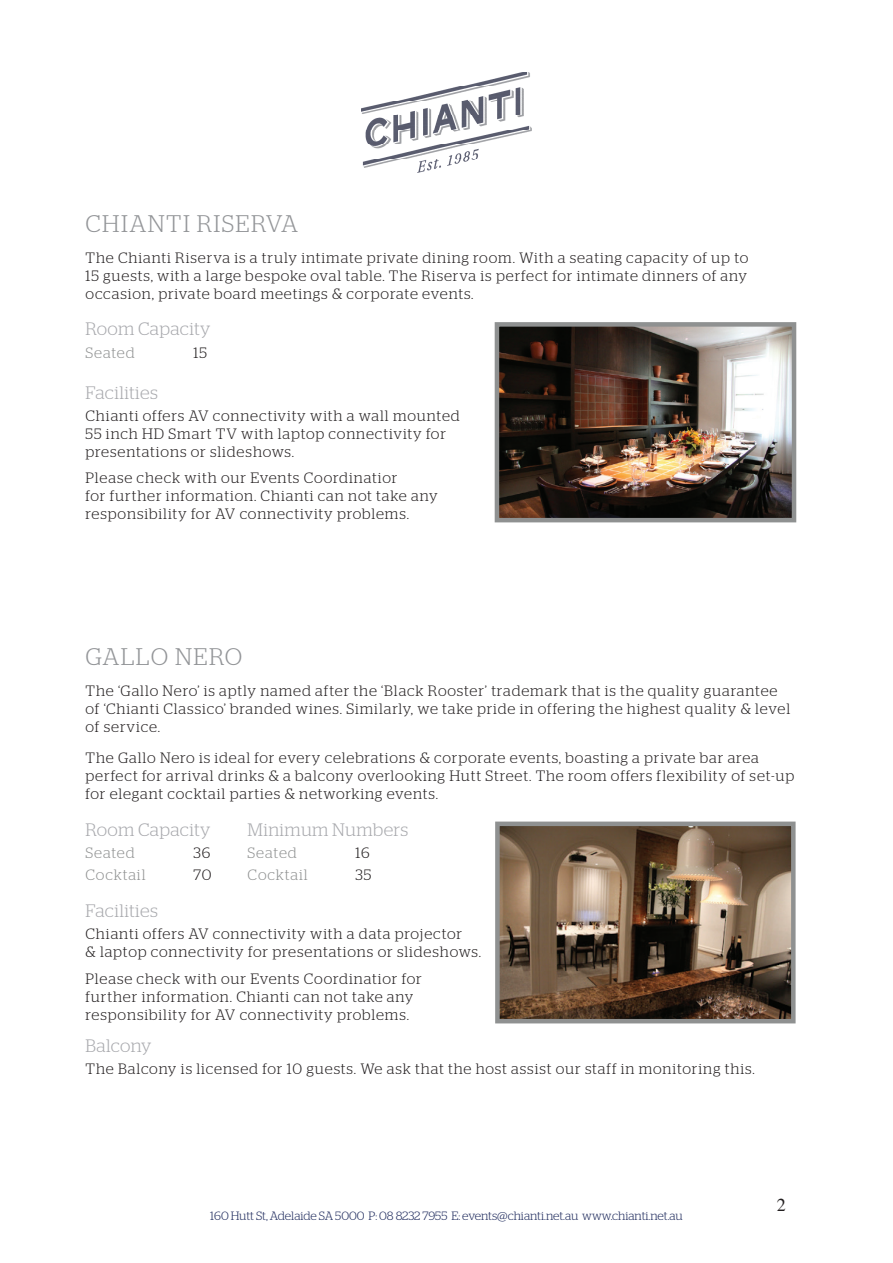
<style>
.page{position:relative;width:893px;height:1263px;background:#fff}
.page>*{position:absolute;margin:0;border:0;box-sizing:border-box;transform-origin:0 0}
.t1{font:300 24px "Stag";letter-spacing:.06em;color:#939598}
.t2{font:300 18px "Stag";letter-spacing:.02em;color:#a8a9ad}
.t3{font:18px "Times";color:#231f20}
.t4{font:300 15px/18px "Stag";letter-spacing:.06em;color:#231f20}
.t5{font:300 15px "Stag";letter-spacing:.06em;color:#8f9191}
.t6{font:300 12px "Stag";color:#1b275a}
</style>
<div class="page">
<img style="left:500px;top:826px;width:291px;height:192px">
<div style="left:495px;top:821px;width:301px;height:202px;border:4px solid #8f9191"></div>
<img style="left:500px;top:327px;width:291px;height:190px">
<div style="left:495px;top:322px;width:301px;height:200px;border:4px solid #8f9191"></div>
<img style="left:362px;top:72px;width:169px;height:101px">
<h1 class="t1" style="left:86px;top:210px;width:214px">CHIANTI RISERVA</h1>
<p class="t4" style="left:86px;top:248px;width:664px;text-align:justify">The Chianti Riserva is a truly intimate private dining room. With a seating capacity of up to 15 guests, with a large bespoke oval table. The Riserva is perfect for intimate dinners of any occasion, private board meetings &amp; corporate events.</p>
<p class="t2" style="left:86px;top:319px;width:126px">Room Capacity</p>
<p class="t5" style="left:86px;top:344px;width:51px">Seated</p>
<p class="t4" style="left:194px;top:343px;width:15px">15</p>
<p class="t2" style="left:86px;top:382px;width:74px">Facilities</p>
<p class="t4" style="left:86px;top:406px;width:376px">Chianti offers AV connectivity with a wall mounted<br>55 inch HD Smart TV with laptop connectivity for presentations or slideshows.</p>
<p class="t4" style="left:86px;top:469px;width:354px">Please check with our Events Coordinatior<br>for further information. Chianti can not take any responsibility for AV connectivity problems.</p>
<h1 class="t1" style="left:86px;top:643px;width:158px">GALLO NERO</h1>
<p class="t4" style="left:86px;top:682px;width:706px">The ‘Gallo Nero’ is aptly named after the ‘Black Rooster’ trademark that is the quality guarantee of ‘Chianti Classico’ branded wines. Similarly, we take pride in offering the highest quality &amp; level of service.</p>
<p class="t4" style="left:86px;top:748px;width:710px">The Gallo Nero is ideal for every celebrations &amp; corporate events, boasting a private bar area perfect for arrival drinks &amp; a balcony overlooking Hutt Street. The room offers flexibility of set-up for elegant cocktail parties &amp; networking events.</p>
<p class="t2" style="left:86px;top:819px;width:126px">Room Capacity</p>
<p class="t2" style="left:248px;top:819px;width:162px">Minimum Numbers</p>
<p class="t5" style="left:86px;top:844px;width:51px">Seated</p>
<p class="t4" style="left:194px;top:843px;width:18px">36</p>
<p class="t5" style="left:248px;top:844px;width:51px">Seated</p>
<p class="t4" style="left:356px;top:843px;width:16px">16</p>
<p class="t5" style="left:86px;top:866px;width:62px">Cocktail</p>
<p class="t4" style="left:194px;top:866px;width:19px">70</p>
<p class="t5" style="left:248px;top:866px;width:62px">Cocktail</p>
<p class="t4" style="left:356px;top:866px;width:17px">35</p>
<p class="t2" style="left:86px;top:900px;width:74px">Facilities</p>
<p class="t4" style="left:86px;top:925px;width:397px">Chianti offers AV connectivity with a data projector<br>&amp; laptop connectivity for presentations or slideshows.</p>
<p class="t4" style="left:86px;top:969px;width:338px">Please check with our Events Coordinatior for further information. Chianti can not take any responsibility for AV connectivity problems.</p>
<p class="t2" style="left:86px;top:1036px;width:68px">Balcony</p>
<p class="t4" style="left:86px;top:1060px;width:671px">The Balcony is licensed for 10 guests. We ask that the host assist our staff in monitoring this.</p>
<p class="t6" style="left:210px;top:1209px;width:474px">160 Hutt St, Adelaide SA 5000 P: 08 8232 7955 E: events@chianti.net.au www.chianti.net.au</p>
<p class="t3" style="left:777px;top:1188px;width:10px">2</p>
</div>
